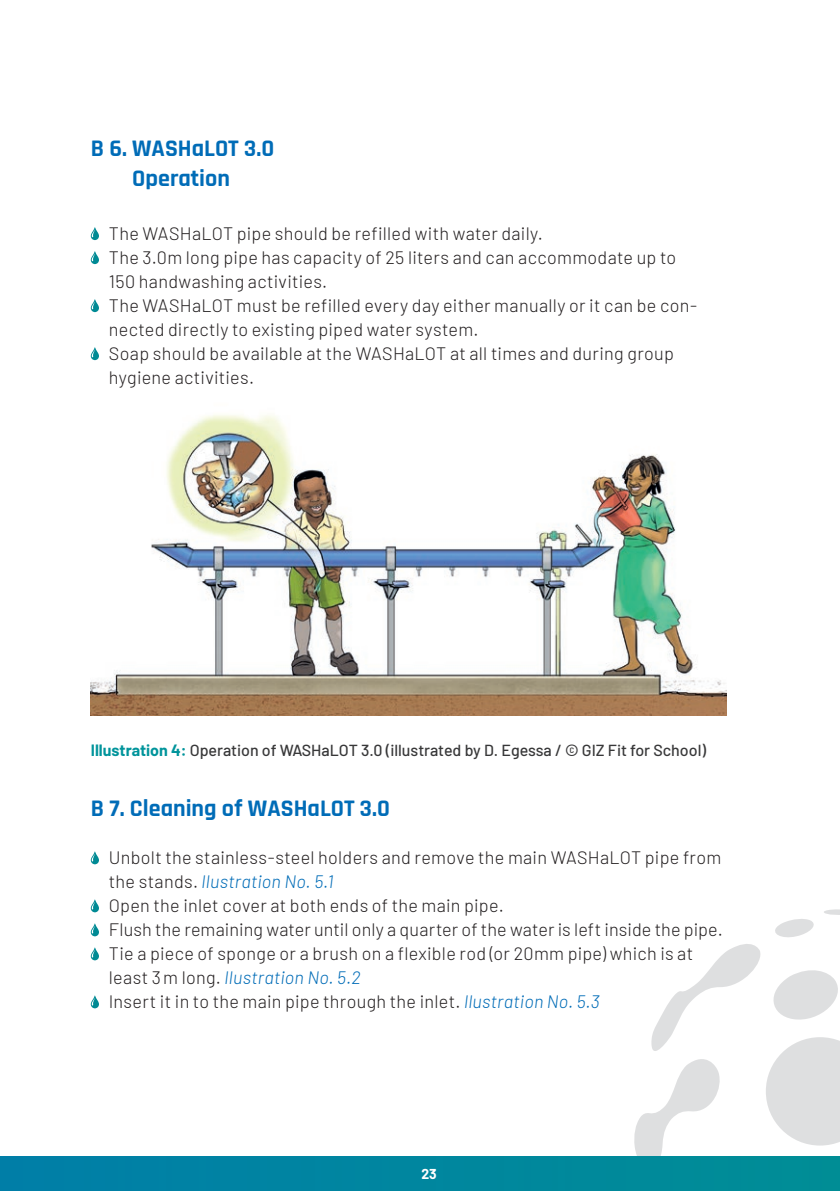
<style>
.page{position:relative;width:840px;height:1191px;background:#fff}
.page>*{position:absolute;margin:0;border:0;box-sizing:border-box;transform-origin:0 0}
.t1{font:700 24px/30px "Rajdhani";color:#006cb7;text-align:center}
.t2{font:300 18px/24px "Barlow";letter-spacing:.015em;color:#231f20}
.t3{font:500 16px "Barlow";color:#383839}
.t4{font:700 14px "Barlow";color:#fff}
.s1{font-weight:700;color:#00949b}
.s2{font-style:italic;color:#006cb7}
</style>
<div class="page">
<svg style="left:632px;top:909px;width:207px;height:248px"></svg>
<div style="left:0;top:1157px;width:839px;height:34px;background:#00869f"></div>
<svg style="left:91px;top:227px;width:8px;height:13px"></svg>
<svg style="left:91px;top:251px;width:8px;height:13px"></svg>
<svg style="left:91px;top:299px;width:8px;height:13px"></svg>
<svg style="left:91px;top:347px;width:8px;height:13px"></svg>
<img style="left:91px;top:415px;width:635px;height:300px">
<svg style="left:91px;top:851px;width:8px;height:13px"></svg>
<svg style="left:91px;top:899px;width:8px;height:13px"></svg>
<svg style="left:91px;top:923px;width:8px;height:13px"></svg>
<svg style="left:91px;top:947px;width:8px;height:13px"></svg>
<svg style="left:91px;top:995px;width:8px;height:13px"></svg>
<h1 class="t1" style="left:91px;top:134px;width:185px">B 6. WASHaLOT 3.0<br>Operation</h1>
<p class="t2" style="left:109px;top:220px;width:589px">The WASHaLOT pipe should be refilled with water daily.<br>The 3.0m long pipe has capacity of 25 liters and can accommodate up to 150 handwashing activities.<br>The WASHaLOT must be refilled every day either manually or it can be con&shy;nected directly to existing piped water system.<br>Soap should be available at the WASHaLOT at all times and during group hygiene activities.</p>
<p class="t3" style="left:91px;top:738px;width:616px"><span class="s1">Illustration 4:</span> Operation of WASHaLOT 3.0 (illustrated by D. Egessa / © GIZ Fit for School)</p>
<h1 class="t1" style="left:91px;top:794px;width:300px">B 7. Cleaning of WASHaLOT 3.0</h1>
<p class="t2" style="left:109px;top:844px;width:615px">Unbolt the stainless-steel holders and remove the main WASHaLOT pipe from the stands. <span class="s2">llustration No. 5.1<br></span>Open the inlet cover at both ends of the main pipe.<br>Flush the remaining water until only a quarter of the water is left inside the pipe.<br>Tie a piece of sponge or a brush on a flexible rod (or 20mm pipe) which is at least 3m long. <span class="s2">llustration No. 5.2<br></span>Insert it in to the main pipe through the inlet. <span class="s2">llustration No. 5.3</span></p>
<p class="t4" style="left:421px;top:1163px;width:17px">23</p>
</div>
